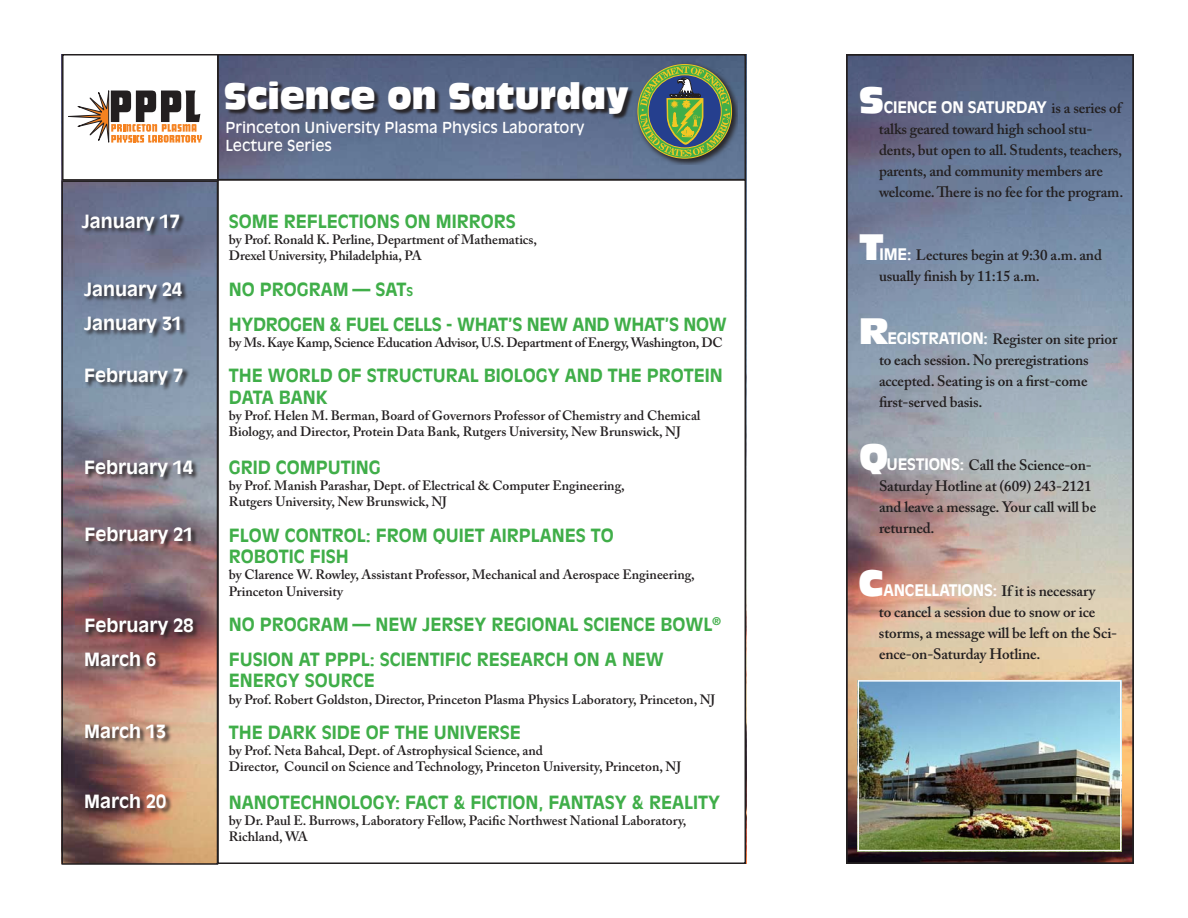
<style>
.page{position:relative;width:1188px;height:918px;background:#fff}
.page>*{position:absolute;margin:0;border:0;box-sizing:border-box;transform-origin:0 0}
.t1{font:36px "Antique Olive Compact";color:#fff;scale:.9 1}
.t2{font:36px "Antique Olive Compact";color:#fff}
.t3{font:700 18px/21.6px "Antique Olive";color:#40ae49}
.t4{font:700 18px/34.7px "Antique Olive";color:#fff}
.t5{font:700 18px/35.1px "Antique Olive";letter-spacing:-.02em;color:#40ae49}
.t6{font:700 15.75px "Antique Olive";letter-spacing:-.01em;color:#fff}
.t7{font:600 15px/21px "Adobe Caslon Pro";letter-spacing:-.01em;color:#231f20}
.t8{font:15px/18px "Antique Olive";color:#fff}
.t9{font:600 13.5px/16.2px "Adobe Caslon Pro";color:#231f20}
.t10{font:600 13.5px "Adobe Caslon Pro";letter-spacing:-.02em;color:#231f20}
.s1{font-size:12px}
.s2{font-family:"Adobe Caslon Pro";font-weight:600;font-size:15px;color:#231f20}
.s3{font-family:"Antique Olive";font-weight:700;font-size:15.75px;color:#fff}
</style>
<div class="page">
<img style="left:849px;top:57px;width:282px;height:804px">
<div style="left:846px;top:54px;width:288px;height:810px;border:2px solid #231f20"></div>
<img style="left:860px;top:683px;width:259px;height:165px">
<div style="left:857px;top:680px;width:265px;height:171px;border:2px solid #fff"></div>
<img style="left:65px;top:57px;width:678px;height:805px">
<div style="left:225px;top:81px;width:409px;height:39px;background:#231f20;opacity:.91"></div>
<div style="left:635px;top:62px;width:103px;height:103px;background:#231f20;opacity:.9"></div>
<svg style="left:640px;top:66px;width:90px;height:91px;background:#62835c"></svg>
<div style="left:218px;top:180px;width:527px;height:683px;background:#fff"></div>
<div style="left:63px;top:55px;width:155px;height:125px;background:#fff"></div>
<div style="left:62px;top:54px;width:157px;height:127px;border:2px solid #231f20"></div>
<svg style="left:68px;top:91px;width:134px;height:52px"></svg>
<div style="left:62px;top:180px;width:156px;height:685px;border:2px solid #231f20"></div>
<div style="left:217px;top:54px;width:529px;height:127px;border:2px solid #231f20"></div>
<div style="left:84px;top:617px;width:116px;height:24px;background:#231f20;opacity:.9"></div>
<div style="left:81px;top:213px;width:105px;height:24px;background:#231f20;opacity:.9"></div>
<div style="left:84px;top:281px;width:105px;height:24px;background:#231f20;opacity:.9"></div>
<div style="left:84px;top:316px;width:103px;height:24px;background:#231f20;opacity:.9"></div>
<div style="left:84px;top:367px;width:106px;height:24px;background:#231f20;opacity:.9"></div>
<div style="left:84px;top:459px;width:116px;height:25px;background:#231f20;opacity:.9"></div>
<div style="left:84px;top:526px;width:114px;height:24px;background:#231f20;opacity:.9"></div>
<div style="left:85px;top:651px;width:78px;height:21px;background:#231f20;opacity:.9"></div>
<div style="left:85px;top:793px;width:89px;height:22px;background:#231f20;opacity:.9"></div>
<div style="left:85px;top:723px;width:88px;height:22px;background:#231f20;opacity:.9"></div>
<h2 class="t4" style="left:82px;top:204px;width:100px">January 17</h2>
<h2 class="t4" style="left:84px;top:272px;width:100px">January 24<br>January 31</h2>
<h2 class="t4" style="left:84px;top:358px;width:101px">February 7</h2>
<h2 class="t4" style="left:84px;top:450px;width:111px">February 14</h2>
<h2 class="t4" style="left:84px;top:517px;width:111px">February 21</h2>
<h2 class="t4" style="left:84px;top:608px;width:111px">February 28</h2>
<h2 class="t4" style="left:84px;top:642px;width:74px">March 6</h2>
<h2 class="t4" style="left:84px;top:714px;width:84px">March 13</h2>
<h2 class="t4" style="left:84px;top:784px;width:84px">March 20</h2>
<h1 class="t1" style="left:224px;top:74px;width:452px">Science on Saturday</h1>
<p class="t8" style="left:225px;top:119px;width:361px">Princeton University Plasma Physics Laboratory<br>Lecture Series</p>
<h2 class="t3" style="left:229px;top:211px;width:289px">SOME REFLECTIONS ON MIRRORS</h2>
<p class="t9" style="left:229px;top:232px;width:310px">by Prof. Ronald K. Perline, Department of Mathematics,<br>Drexel University, Philadelphia, PA</p>
<h2 class="t5" style="left:229px;top:271px;width:499px">NO PROGRAM — SAT<span class="s1">S<br></span>HYDROGEN &amp; FUEL CELLS - WHAT’S NEW AND WHAT’S NOW</h2>
<p class="t10" style="left:229px;top:334px;width:495px">by Ms. Kaye Kamp, Science Education Advisor, U.S. Department of Energy, Washington, DC</p>
<h2 class="t3" style="left:229px;top:365px;width:496px">THE WORLD OF STRUCTURAL BIOLOGY AND THE PROTEIN<br>DATA BANK</h2>
<p class="t9" style="left:229px;top:407px;width:473px">by Prof. Helen M. Berman, Board of Governors Professor of Chemistry and Chemical<br>Biology, and Director, Protein Data Bank, Rutgers University, New Brunswick, NJ</p>
<h2 class="t3" style="left:229px;top:457px;width:154px">GRID COMPUTING</h2>
<p class="t9" style="left:229px;top:478px;width:397px">by Prof. Manish Parashar, Dept. of Electrical &amp; Computer Engineering,<br>Rutgers University, New Brunswick, NJ</p>
<h2 class="t3" style="left:229px;top:524px;width:387px">FLOW CONTROL: FROM QUIET AIRPLANES TO<br>ROBOTIC FISH</h2>
<p class="t9" style="left:229px;top:567px;width:468px">by Clarence W. Rowley, Assistant Professor, Mechanical and Aerospace Engineering,<br>Princeton University</p>
<h2 class="t3" style="left:229px;top:607px;width:493px;line-height:35.1px">NO PROGRAM — NEW JERSEY REGIONAL SCIENCE BOWL<sup>®<br></sup>FUSION AT PPPL: SCIENTIFIC RESEARCH ON A NEW</h2>
<h2 class="t3" style="left:229px;top:670px;width:148px">ENERGY SOURCE</h2>
<p class="t9" style="left:229px;top:691px;width:488px">by Prof. Robert Goldston, Director, Princeton Plasma Physics Laboratory, Princeton, NJ</p>
<h2 class="t3" style="left:229px;top:721px;width:294px">THE DARK SIDE OF THE UNIVERSE</h2>
<p class="t9" style="left:229px;top:742px;width:454px">by Prof. Neta Bahcal, Dept. of Astrophysical Science, and<br>Director, Council on Science and Technology, Princeton University, Princeton, NJ</p>
<h2 class="t3" style="left:229px;top:792px;width:493px">NANOTECHNOLOGY: FACT &amp; FICTION, FANTASY &amp; REALITY</h2>
<p class="t9" style="left:229px;top:812px;width:459px">by Dr. Paul E. Burrows, Laboratory Fellow, Pacific Northwest National Laboratory,<br>Richland, WA</p>
<h1 class="t2" style="left:859px;top:78px;width:27px">S</h1>
<p class="t6" style="left:884px;top:97px;width:239px">CIENCE ON SATURDAY <span class="s2">is a series of</span></p>
<p class="t7" style="left:879px;top:118px;width:246px">talks geared toward high school stu&shy;dents, but open to all. Students, teachers, parents, and community members are welcome. There is no fee for the program.</p>
<h1 class="t2" style="left:859px;top:225px;width:27px">T</h1>
<p class="t7" style="left:879px;top:244px;width:224px"><span class="s3">IME:</span> Lectures begin at 9:30 a.m. and usually finish by 11:15 a.m.</p>
<h1 class="t2" style="left:859px;top:309px;width:32px">R</h1>
<p class="t7" style="left:879px;top:328px;width:240px;text-indent:8px"><span class="s3">EGISTRATION:</span> Register on site prior to each session. No preregistrations accepted. Seating is on a first-come first-served basis.</p>
<h1 class="t2" style="left:859px;top:435px;width:32px">Q</h1>
<p class="t7" style="left:879px;top:454px;width:219px;text-indent:8px"><span class="s3">UESTIONS:</span> Call the Science-on-<br>Saturday Hotline at (609) 243-2121 and leave a message. Your call will be returned.</p>
<h1 class="t2" style="left:859px;top:561px;width:27px">C</h1>
<p class="t7" style="left:879px;top:580px;width:240px"><span class="s3">ANCELLATIONS:</span> If it is necessary<br>to cancel a session due to snow or ice storms, a message will be left on the Sci&shy;ence-on-Saturday Hotline.</p>
</div>
